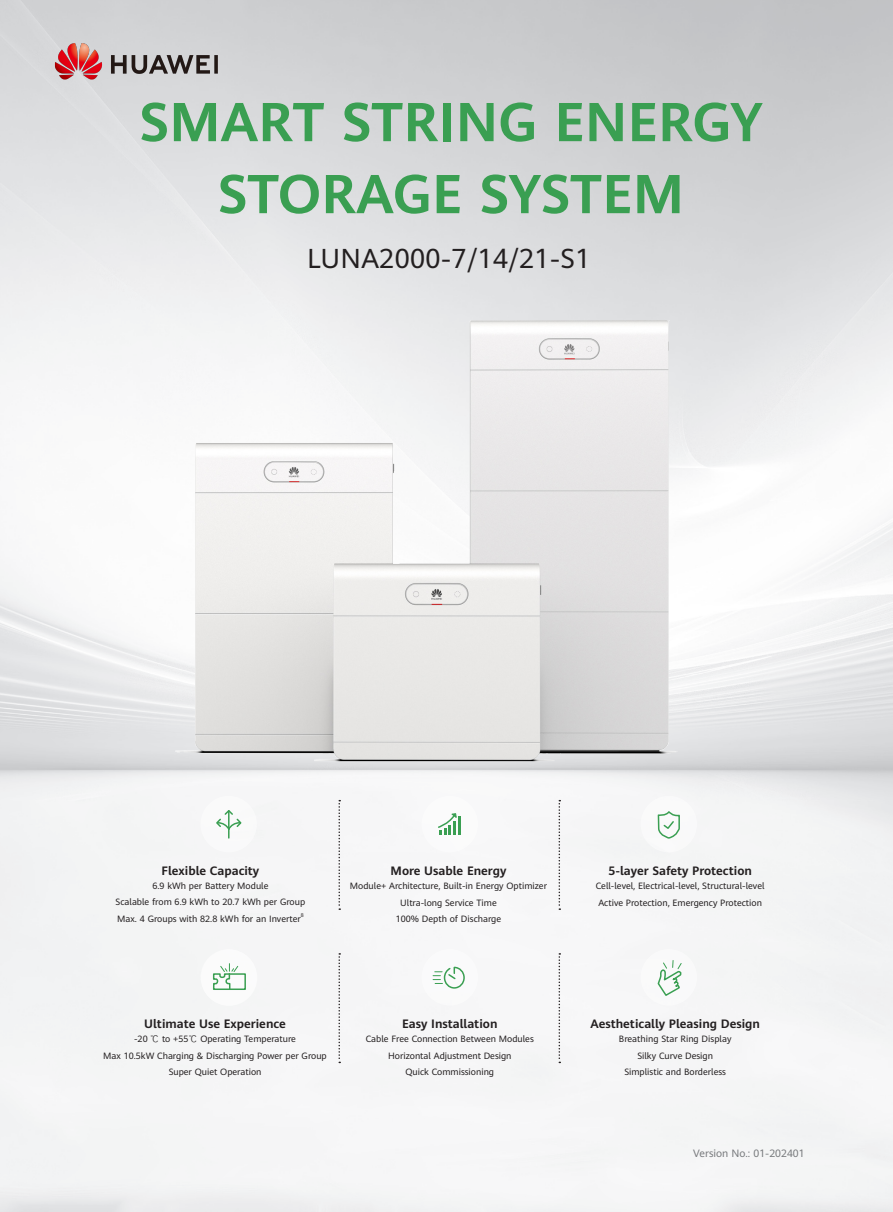
<style>
.page{position:relative;width:893px;height:1212px;background:#fff}
.page>*{position:absolute;margin:0;border:0;box-sizing:border-box;transform-origin:0 0}
.t1{font:700 54px/72px "Huawei Sans";color:#3a9f52;text-align:center}
.行业人物内文{font:27px "Huawei Sans";letter-spacing:.01em;color:#231f20}
.t2{font:700 12px "Huawei Sans";color:#231f20}
.t3{font:10.5px "Huawei Sans";color:#787a7d}
.t4{font:9px "Huawei Sans";color:#231f20}
.t5{font:5.25px "Huawei Sans";color:#231f20}
.s1{font-family:"FZLTXHK"}
</style>
<div class="page">
<img style="left:0;top:0;width:893px;height:1212px">
<div style="left:200px;top:796px;width:57px;height:56px;background:#fff;border-radius:50%"></div>
<div style="left:201px;top:949px;width:56px;height:57px;background:#fff;border-radius:50%"></div>
<div style="left:422px;top:949px;width:56px;height:56px;background:#fff;border-radius:50%"></div>
<div style="left:422px;top:796px;width:56px;height:56px;background:#fff;border-radius:50%"></div>
<div style="left:641px;top:949px;width:56px;height:56px;background:#fff;border-radius:50%"></div>
<div style="left:641px;top:796px;width:56px;height:56px;background:#fff;border-radius:50%"></div>
<svg style="left:338px;top:953px;width:2px;height:110px"></svg>
<svg style="left:338px;top:816px;width:2px;height:94px"></svg>
<svg style="left:559px;top:953px;width:1px;height:110px"></svg>
<svg style="left:559px;top:816px;width:1px;height:94px"></svg>
<svg style="left:657px;top:816px;width:23px;height:22px"></svg>
<hr style="left:458px;top:816px;width:3px;height:18px;background:#3a9f52">
<svg style="left:438px;top:816px;width:19px;height:18px"></svg>
<hr style="left:228px;top:811px;width:2px;height:27px;background:#3a9f52">
<svg style="left:216px;top:816px;width:26px;height:15px"></svg>
<svg style="left:433px;top:966px;width:32px;height:23px"></svg>
<svg style="left:212px;top:963px;width:34px;height:27px"></svg>
<svg style="left:657px;top:960px;width:25px;height:36px"></svg>
<img style="left:175px;top:274px;width:519px;height:542px">
<img style="left:41px;top:41px;width:190px;height:42px">
<p class="t1" style="left:139px;top:84px;width:625px">SMART STRING ENERGY<br>STORAGE SYSTEM</p>
<p class="行业人物内文" style="left:307px;top:239px;width:285px">LUNA2000-7/14/21-S1</p>
<p class="t2" style="left:162px;top:862px;width:99px">Flexible Capacity</p>
<p class="t4" style="left:152px;top:879px;width:118px">6.9 kWh per Battery Module</p>
<p class="t4" style="left:116px;top:895px;width:191px">Scalable from 6.9 kWh to 20.7 kWh per Group</p>
<p class="t4" style="left:117px;top:912px;width:185px">Max. 4 Groups with 82.8 kWh for an Inverter</p>
<p class="t5" style="left:301px;top:912px;width:4px">8</p>
<p class="t2" style="left:391px;top:862px;width:117px">More Usable Energy</p>
<p class="t4" style="left:350px;top:879px;width:199px">Module+ Architecture, Built-in Energy Optimizer</p>
<p class="t4" style="left:400px;top:896px;width:98px">Ultra-long Service Time</p>
<p class="t4" style="left:396px;top:912px;width:107px">100% Depth of Discharge</p>
<p class="t2" style="left:608px;top:862px;width:145px">5-layer Safety Protection</p>
<p class="t4" style="left:596px;top:879px;width:170px">Cell-level, Electrical-level, Structural-level</p>
<p class="t4" style="left:598px;top:896px;width:165px">Active Protection, Emergency Protection</p>
<p class="t2" style="left:144px;top:1016px;width:143px">Ultimate Use Experience</p>
<p class="t4" style="left:134px;top:1033px;width:163px">-20 <span class="s1">℃</span> to +55<span class="s1">℃</span> Operating Temperature</p>
<p class="t4" style="left:103px;top:1049px;width:225px">Max 10.5kW Charging &amp; Discharging Power per Group</p>
<p class="t4" style="left:169px;top:1066px;width:94px">Super Quiet Operation</p>
<p class="t2" style="left:402px;top:1016px;width:97px">Easy Installation</p>
<p class="t4" style="left:366px;top:1033px;width:170px">Cable Free Connection Between Modules</p>
<p class="t4" style="left:388px;top:1049px;width:125px">Horizontal Adjustment Design</p>
<p class="t4" style="left:405px;top:1066px;width:90px">Quick Commissioning</p>
<p class="t2" style="left:590px;top:1016px;width:171px">Aesthetically Pleasing Design</p>
<p class="t4" style="left:619px;top:1033px;width:114px">Breathing Star Ring Display</p>
<p class="t4" style="left:637px;top:1049px;width:77px">Silky Curve Design</p>
<p class="t4" style="left:624px;top:1066px;width:103px">Simplistic and Borderless</p>
<p class="t3" style="left:693px;top:1146px;width:113px">Version No.: 01-202401</p>
</div>
